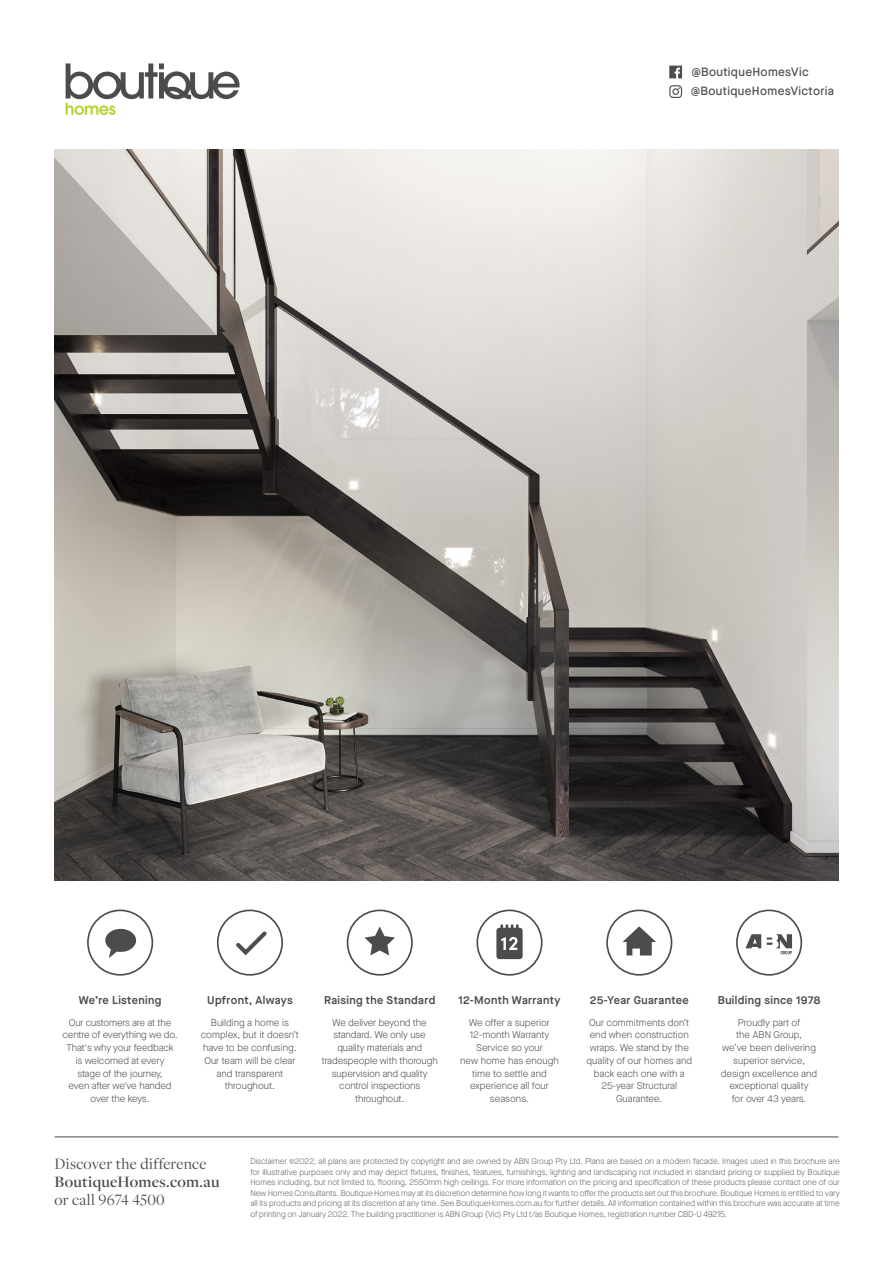
<style>
.page{position:relative;width:893px;height:1263px;background:#fff}
.page>*{position:absolute;margin:0;border:0;box-sizing:border-box;transform-origin:0 0}
.t1{font:16.5px/18px "Freight Disp Pro";letter-spacing:.015em;color:#4b4c4d}
.t2{font:500 12px "Maison Neue";letter-spacing:.03em;color:#4b4c4d}
.t3{font:600 11.25px "Maison Neue";letter-spacing:.03em;color:#4b4c4d}
.t4{font:300 9.75px/12.8px "Maison Neue";letter-spacing:-.005em;color:#4b4c4d;text-align:center}
.t5{font:300 8.25px/10.5px "Maison Neue";letter-spacing:-.01em;color:#636366;text-align:justify}
.s1{font-weight:600}
</style>
<div class="page">
<hr style="left:55px;top:1137px;width:783px;height:1px;background:#4b4c4d">
<svg style="left:66px;top:63px;width:174px;height:52px"></svg>
<svg style="left:669px;top:85px;width:13px;height:13px"></svg>
<svg style="left:669px;top:66px;width:13px;height:12px"></svg>
<img style="left:54px;top:149px;width:785px;height:732px">
<div style="left:217px;top:909px;width:66px;height:67px;border:2px solid #4b4c4d;border-radius:50%"></div>
<svg style="left:236px;top:931px;width:31px;height:25px"></svg>
<div style="left:87px;top:909px;width:66px;height:67px;border:2px solid #4b4c4d;border-radius:50%"></div>
<svg style="left:105px;top:928px;width:32px;height:30px"></svg>
<div style="left:347px;top:909px;width:66px;height:67px;border:2px solid #4b4c4d;border-radius:50%"></div>
<svg style="left:364px;top:926px;width:31px;height:29px"></svg>
<div style="left:496px;top:928px;width:27px;height:31px;background:#4b4c4d;border-radius:3px"></div>
<div style="left:476px;top:909px;width:67px;height:67px;border:2px solid #4b4c4d;border-radius:50%"></div>
<svg style="left:500px;top:925px;width:19px;height:25px"></svg>
<div style="left:606px;top:909px;width:66px;height:67px;border:2px solid #4b4c4d;border-radius:50%"></div>
<svg style="left:622px;top:926px;width:34px;height:29px"></svg>
<div style="left:736px;top:909px;width:66px;height:67px;border:2px solid #4b4c4d;border-radius:50%"></div>
<svg style="left:745px;top:934px;width:16px;height:14px"></svg>
<svg style="left:767px;top:934px;width:25px;height:20px"></svg>
<p class="t2" style="left:691px;top:63px;width:119px">@BoutiqueHomesVic</p>
<p class="t2" style="left:691px;top:83px;width:145px">@BoutiqueHomesVictoria</p>
<p class="t3" style="left:79px;top:992px;width:84px">We’re Listening</p>
<p class="t4" style="left:62px;top:1016px;width:117px">Our customers are at the centre of everything we do.<br>That's why your feedback is welcomed at every<br>stage of the journey,<br>even after we've handed over the keys.</p>
<p class="t3" style="left:207px;top:992px;width:87px">Upfront, Always</p>
<p class="t4" style="left:201px;top:1016px;width:100px">Building a home is complex, but it doesn’t have to be confusing.<br>Our team will be clear and transparent throughout.</p>
<p class="t3" style="left:324px;top:992px;width:113px">Raising the Standard</p>
<p class="t4" style="left:322px;top:1016px;width:118px">We deliver beyond the standard. We only use quality materials and tradespeople with thorough supervision and quality control inspections throughout.</p>
<p class="t3" style="left:458px;top:992px;width:104px">12-Month Warranty</p>
<p class="t4" style="left:460px;top:1016px;width:100px">We offer a superior<br>12-month Warranty<br>Service so your<br>new home has enough time to settle and experience all four seasons.</p>
<p class="t3" style="left:590px;top:992px;width:101px">25-Year Guarantee</p>
<p class="t4" style="left:586px;top:1016px;width:107px">Our commitments don’t end when construction wraps. We stand by the quality of our homes and back each one with a<br>25-year Structural<br>Guarantee.</p>
<p class="t3" style="left:718px;top:992px;width:104px">Building since 1978</p>
<p class="t4" style="left:721px;top:1016px;width:98px">Proudly part of<br>the ABN Group,<br>we’ve been delivering superior service, design excellence and exceptional quality<br>for over 43 years.</p>
<p class="t1" style="left:55px;top:1154px;width:166px">Discover the difference<br><span class="s1">BoutiqueHomes.com.au</span></p>
<p class="t1" style="left:55px;top:1190px;width:112px">or call 9674 4500</p>
<p class="t5" style="left:250px;top:1156px;width:591px">Disclaimer ©2022, all plans are protected by copyright and are owned by ABN Group Pty Ltd. Plans are based on a modern facade. Images used in this brochure are for illustrative purposes only and may depict fixtures, finishes, features, furnishings, lighting and landscaping not included in standard pricing or supplied by Boutique Homes including, but not limited to, flooring, 2550mm high ceilings. For more information on the pricing and specification of these products please contact one of our New Homes Consultants. Boutique Homes may at its discretion determine how long it wants to offer the products set out this brochure. Boutique Homes is entitled to vary all its products and pricing at its discretion at any time. See BoutiqueHomes.com.au for further details. All information contained within this brochure was accurate at time of printing on January 2022. The building practitioner is ABN Group (Vic) Pty Ltd t/as Boutique Homes, registration number CBD-U 49215.</p>
</div>
